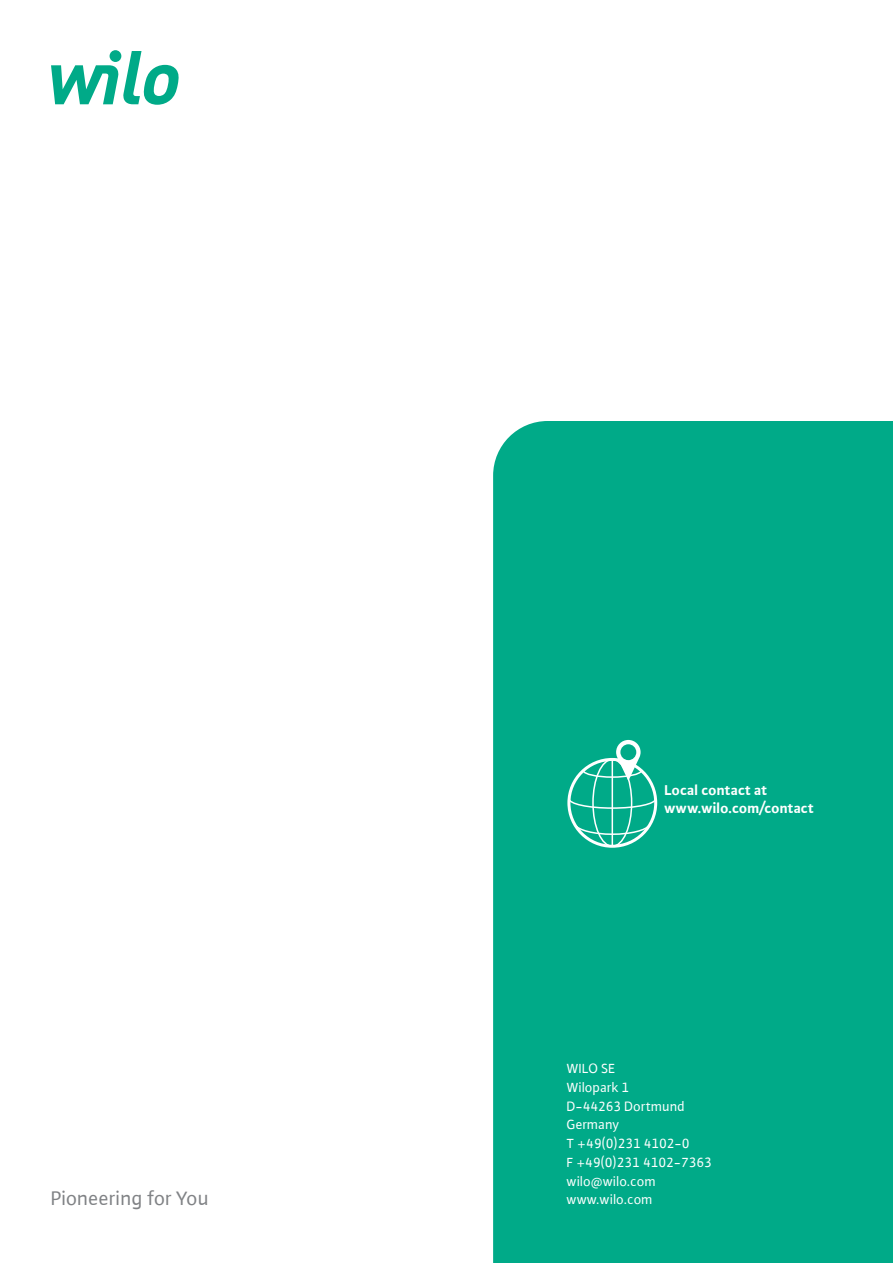
<style>
.page{position:relative;width:893px;height:1263px;background:#fff}
.page>*{position:absolute;margin:0;border:0;box-sizing:border-box;transform-origin:0 0}
.t1{font:21px "WILO Plus Global";letter-spacing:-.005em;color:#808285}
.t2{font:700 15px/18px "WILO Plus Global";color:#fff}
.t3{font:14.25px/18.8px "WILO Plus Global";color:#fff}
</style>
<div class="page">
<div style="left:493px;top:421px;width:400px;height:842px;background:#0a8"></div>
<svg style="left:51px;top:51px;width:128px;height:54px"></svg>
<div style="left:110px;top:50px;width:11px;height:12px;background:#0a8;border-radius:50%"></div>
<div style="left:567px;top:758px;width:90px;height:90px;border:3px solid #fff;border-radius:50%"></div>
<div style="left:592px;top:759px;width:40px;height:88px;border:2px solid #fff;border-radius:50%"></div>
<svg style="left:573px;top:823px;width:78px;height:13px"></svg>
<svg style="left:568px;top:797px;width:89px;height:12px"></svg>
<hr style="left:612px;top:759px;width:1px;height:87px;background:#fff">
<svg style="left:581px;top:740px;width:62px;height:41px"></svg>
<h1 class="t1" style="left:51px;top:1185px;width:160px">Pioneering for You</h1>
<p class="t2" style="left:665px;top:781px;width:151px">Local contact at www.wilo.com/contact</p>
<p class="t3" style="left:567px;top:1059px;width:147px">WILO SE<br>Wilopark 1<br>D-44263 Dortmund<br>Germany<br>T +49(0)231 4102-0<br>F +49(0)231 4102-7363 wilo@wilo.com www.wilo.com</p>
</div>
